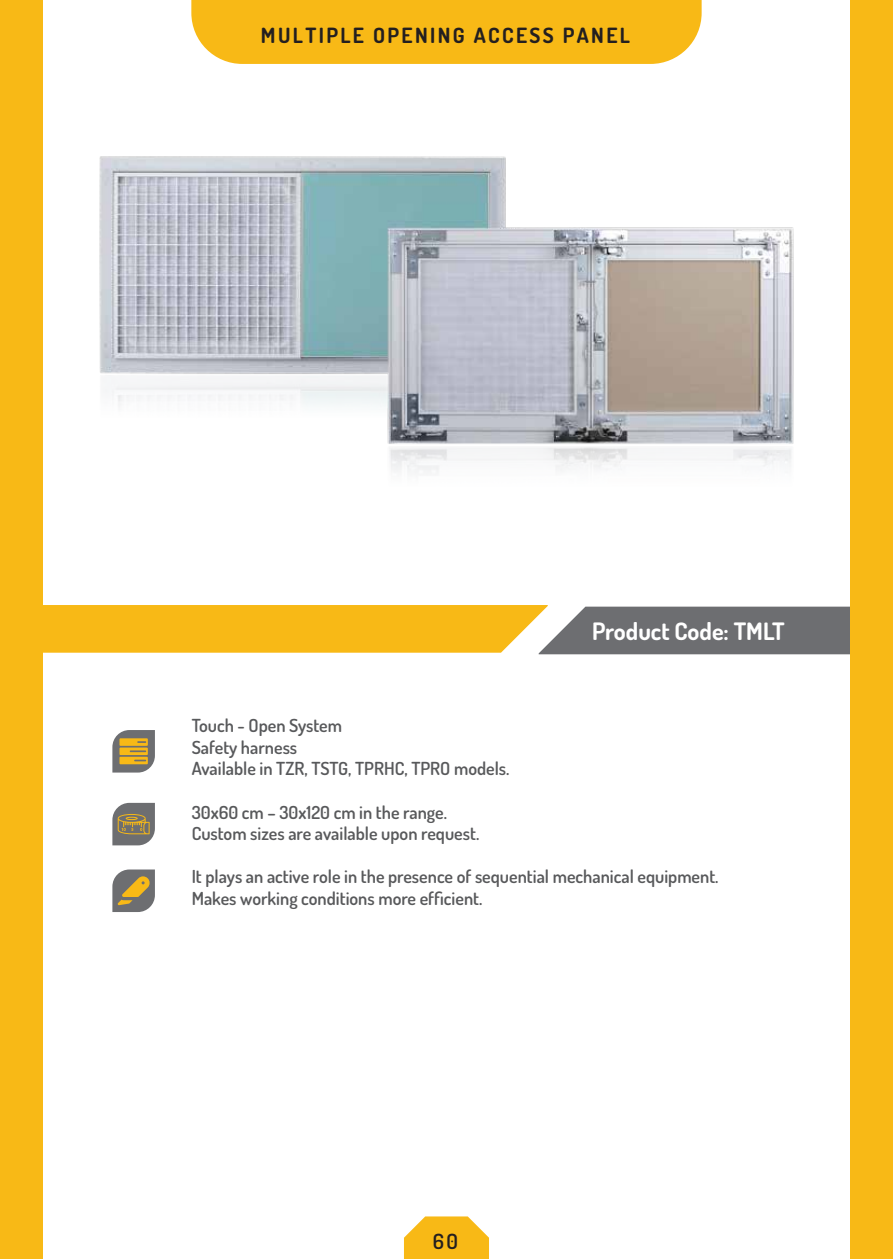
<style>
.page{position:relative;width:893px;height:1259px;background:#fff}
.page>*{position:absolute;margin:0;border:0;box-sizing:border-box;transform-origin:0 0}
.t1{font:700 24px "Dosis";color:#fff}
.t2{font:700 21px "Dosis";letter-spacing:.115em;color:#231f20}
.t3{font:600 21px "Dosis";color:#231f20}
.t4{font:600 18px/21.6px "Dosis";color:#58595b}
</style>
<div class="page">
<img style="left:99px;top:156px;width:695px;height:317px">
<svg style="left:112px;top:730px;width:43px;height:42px;background:#a4905e"></svg>
<svg style="left:112px;top:869px;width:43px;height:43px;background:#95896b"></svg>
<svg style="left:112px;top:803px;width:43px;height:42px;background:#878171"></svg>
<svg style="left:43px;top:605px;width:807px;height:49px;background:#c8a446"></svg>
<div style="left:850px;top:0;width:43px;height:1259px;background:#f8b916"></div>
<div style="left:0;top:0;width:43px;height:1259px;background:#f8b916"></div>
<div style="left:191px;top:0;width:511px;height:64px;background:#f8b916"></div>
<svg style="left:404px;top:1216px;width:85px;height:43px;background:#f8c235"></svg>
<p class="t2" style="left:261px;top:21px;width:371px">MULTIPLE OPENING ACCESS PANEL</p>
<h1 class="t1" style="left:592px;top:615px;width:194px">Product Code: TMLT</h1>
<p class="t4" style="left:192px;top:714px;width:319px">Touch - Open System<br>Safety harness<br>Available in TZR, TSTG, TPRHC, TPRO models.</p>
<p class="t4" style="left:192px;top:800px;width:289px">30x60 cm – 30x120 cm in the range.<br>Custom sizes are available upon request.</p>
<p class="t4" style="left:192px;top:865px;width:528px">It plays an active role in the presence of sequential mechanical equipment.<br>Makes working conditions more efficient.</p>
<p class="t3" style="left:433px;top:1226px;width:27px">60</p>
</div>
